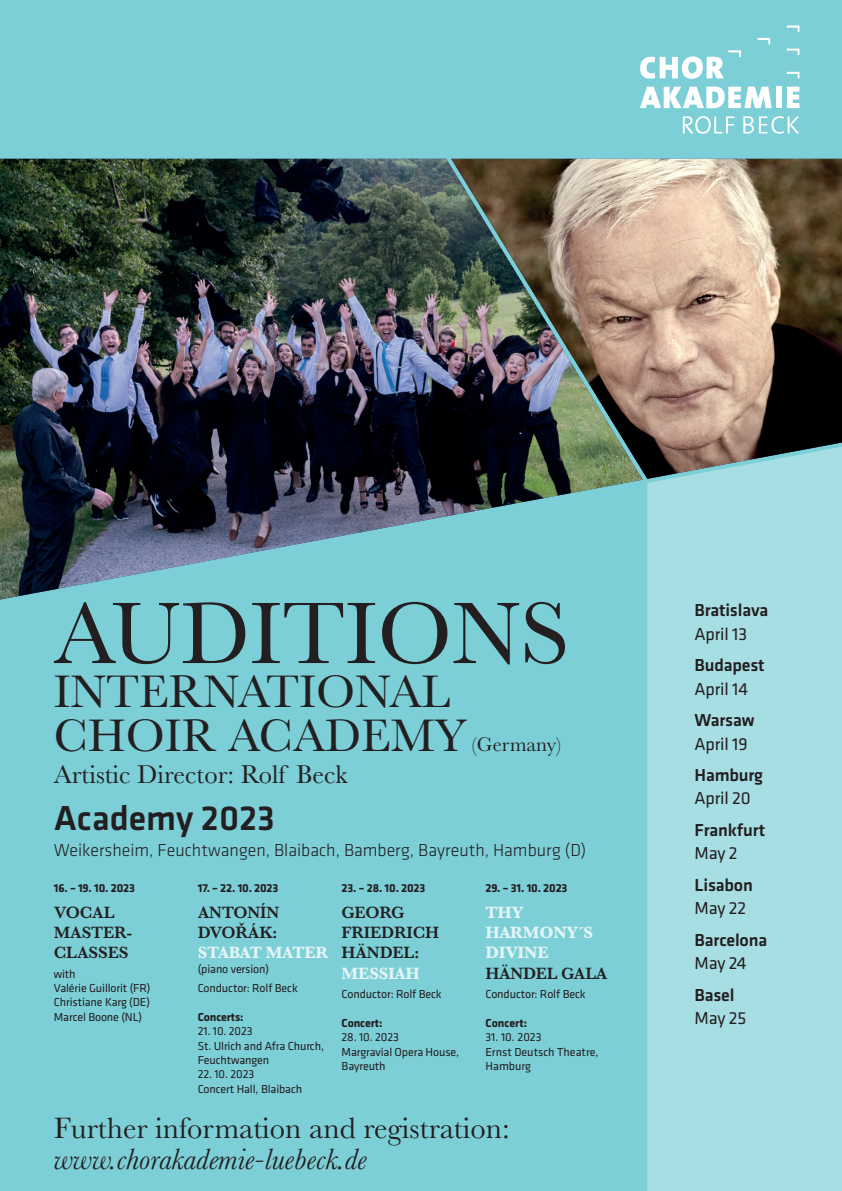
<style>
.page{position:relative;width:842px;height:1191px;background:#7ccfd7}
.page>*{position:absolute;margin:0;border:0;box-sizing:border-box;transform-origin:0 0}
.t1{font:90.7px "Baskerville";color:#231f20}
.t2{font:47.4px/44px "Baskerville";color:#231f20}
.t3{font:500 36px "Klavika";color:#231f20}
.t4{font:30.6px "Baskerville";color:#231f20}
.t5{font:italic 30.6px "Baskerville";color:#231f20}
.t6{font:26.6px "Baskerville";color:#231f20}
.t7{font:20.6px "Baskerville";color:#231f20}
.t8{font:500 18px "Klavika";letter-spacing:-.01em;color:#231f20}
.t9{font:300 18px "Klavika";color:#231f20}
.t10{font:18px "Klavika";letter-spacing:-.01em;color:#231f20}
.t11{font:600 17px/20.4px "Baskerville";letter-spacing:-.01em;color:#231f20}
.t12{font:700 17px/20.4px "Baskerville";letter-spacing:-.01em;color:#e4f4f6}
.t13{font:12px/14.4px "Klavika";letter-spacing:-.01em;color:#231f20}
.t14{font:700 12px "Klavika";letter-spacing:-.01em;color:#231f20}
</style>
<div class="page">
<div style="left:647px;top:479px;width:195px;height:712px;background:#a7dee4"></div>
<svg style="left:787px;top:87px;width:12px;height:21px"></svg>
<div style="left:776px;top:87px;width:6px;height:21px;background:#fff"></div>
<svg style="left:787px;top:26px;width:12px;height:6px"></svg>
<svg style="left:640px;top:50px;width:101px;height:29px"></svg>
<svg style="left:757px;top:38px;width:13px;height:6px"></svg>
<svg style="left:787px;top:72px;width:12px;height:6px"></svg>
<svg style="left:787px;top:49px;width:12px;height:6px"></svg>
<svg style="left:683px;top:116px;width:51px;height:18px"></svg>
<svg style="left:640px;top:86px;width:132px;height:22px"></svg>
<svg style="left:743px;top:116px;width:56px;height:18px"></svg>
<img style="left:0;top:159px;width:643px;height:440px">
<img style="left:451px;top:159px;width:391px;height:320px">
<h1 class="t1" style="left:54px;top:576px;width:517px">AUDITIONS</h1>
<h2 class="t2" style="left:54px;top:670px;width:414px">INTERNATIONAL<br>CHOIR ACADEMY</h2>
<h3 class="t7" style="left:472px;top:731px;width:91px">(Germany)</h3>
<h3 class="t6" style="left:54px;top:757px;width:295px">Artistic Director: Rolf Beck</h3>
<h3 class="t3" style="left:54px;top:798px;width:222px">Academy 2023</h3>
<h3 class="t9" style="left:54px;top:840px;width:534px">Weikersheim, Feuchtwangen, Blaibach, Bamberg, Bayreuth, Hamburg (D)</h3>
<p class="t14" style="left:54px;top:881px;width:82px">16. – 19. 10. 2023</p>
<h3 class="t11" style="left:54px;top:901px;width:80px">VOCAL<br>MASTER-<br>CLASSES</h3>
<p class="t13" style="left:54px;top:966px;width:98px">with<br>Valérie Guillorit (FR)<br>Christiane Karg (DE)<br>Marcel Boone (NL)</p>
<p class="t14" style="left:198px;top:881px;width:82px">17. – 22. 10. 2023</p>
<h3 class="t11" style="left:198px;top:901px;width:83px">ANTONÍN<br>DVOŘÁK:</h3>
<h3 class="t12" style="left:198px;top:942px;width:132px">STABAT MATER</h3>
<p class="t13" style="left:198px;top:959px;width:102px;line-height:19.2px">(piano version)<br>Conductor: Rolf Beck</p>
<p class="t14" style="left:198px;top:1010px;width:47px">Concerts:</p>
<p class="t13" style="left:198px;top:1024px;width:128px">21. 10. 2023<br>St. Ulrich and Afra Church,<br>Feuchtwangen</p>
<p class="t13" style="left:198px;top:1067px;width:106px">22. 10. 2023<br>Concert Hall, Blaibach</p>
<p class="t14" style="left:342px;top:881px;width:85px">23. – 28. 10. 2023</p>
<h3 class="t11" style="left:342px;top:901px;width:99px">GEORG<br>FRIEDRICH<br>HÄNDEL:</h3>
<h3 class="t12" style="left:342px;top:963px;width:80px">MESSIAH</h3>
<p class="t13" style="left:342px;top:987px;width:102px">Conductor: Rolf Beck</p>
<p class="t14" style="left:342px;top:1016px;width:42px">Concert:</p>
<p class="t13" style="left:342px;top:1030px;width:119px">28. 10. 2023<br>Margravial Opera House,<br>Bayreuth</p>
<p class="t14" style="left:485px;top:881px;width:83px">29. – 31. 10. 2023</p>
<h3 class="t12" style="left:485px;top:902px;width:109px">THY<br>HARMONY´S<br>DIVINE</h3>
<h3 class="t11" style="left:485px;top:963px;width:124px">HÄNDEL GALA</h3>
<p class="t13" style="left:485px;top:987px;width:102px">Conductor: Rolf Beck</p>
<p class="t14" style="left:485px;top:1016px;width:43px">Concert:</p>
<p class="t13" style="left:485px;top:1030px;width:115px">31. 10. 2023<br>Ernst Deutsch Theatre,<br>Hamburg</p>
<h3 class="t4" style="left:54px;top:1108px;width:457px">Further information and registration:</h3>
<h3 class="t5" style="left:54px;top:1138px;width:314px">www.chorakademie-luebeck.de</h3>
<h3 class="t8" style="left:694px;top:600px;width:75px">Bratislava</h3>
<h3 class="t10" style="left:694px;top:624px;width:54px">April 13</h3>
<h3 class="t8" style="left:694px;top:655px;width:72px">Budapest</h3>
<h3 class="t10" style="left:694px;top:679px;width:55px">April 14</h3>
<h3 class="t8" style="left:694px;top:710px;width:62px">Warsaw</h3>
<h3 class="t10" style="left:694px;top:733px;width:55px">April 19</h3>
<h3 class="t8" style="left:694px;top:765px;width:70px">Hamburg</h3>
<h3 class="t10" style="left:694px;top:788px;width:58px">April 20</h3>
<h3 class="t8" style="left:694px;top:820px;width:72px">Frankfurt</h3>
<h3 class="t10" style="left:694px;top:843px;width:45px">May 2</h3>
<h3 class="t8" style="left:694px;top:875px;width:60px">Lisabon</h3>
<h3 class="t10" style="left:694px;top:898px;width:53px">May 22</h3>
<h3 class="t8" style="left:694px;top:930px;width:74px">Barcelona</h3>
<h3 class="t10" style="left:694px;top:953px;width:54px">May 24</h3>
<h3 class="t8" style="left:694px;top:985px;width:41px">Basel</h3>
<h3 class="t10" style="left:694px;top:1008px;width:53px">May 25</h3>
</div>
